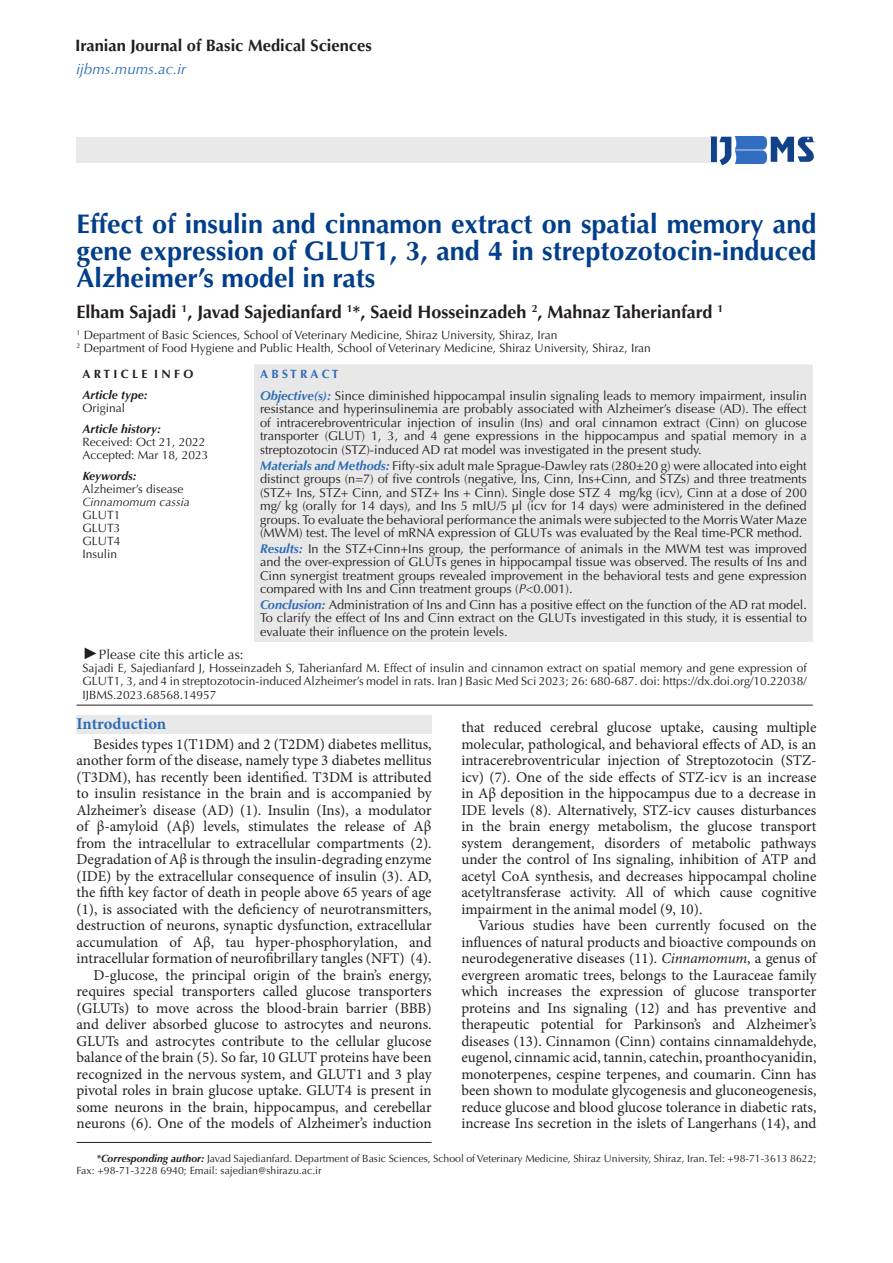
<style>
.page{position:relative;width:893px;height:1263px;background:#fff}
.page>*{position:absolute;margin:0;border:0;box-sizing:border-box;transform-origin:0 0}
.t1{font:700 27px/27px "Optima LT Std";color:#023e8a;text-align:justify}
.t2{font:700 18px "Optima LT Std";color:#231f20}
.t3{font:700 16.5px "Optima LT Std";color:#231f20}
.t4{font:700 16.5px "Minion Pro";letter-spacing:-.005em;color:#2d6cb5}
.t5{font:15px/16.5px "Minion Pro";color:#231f20;text-align:justify}
.t6{font:italic 15px "Optima LT Std";color:#296db6}
.t7{font:13.5px "Optima LT Std";color:#231f20}
.t8{font:12.75px/13.5px "Optima LT Std";color:#231f20;text-align:justify}
.Body_Text{font:12px/13px "Optima LT Std";color:#231f20;text-align:justify}
.t9{font:italic 700 12px "Optima LT Std";color:#231f20}
.Body_Text-2{font:italic 12px "Optima LT Std";color:#231f20}
.t10{font:700 12px "Optima LT Std";color:#231f20}
.t11{font:700 12px "Optima LT Std";color:#2d6cb5}
.t12{font:10.5px/12.6px "Optima LT Std";color:#231f20}
.s1{font-weight:700;font-style:italic;color:#2d6cb5}
.s2{font-style:italic}
.s3{font-family:"Times New Roman";font-style:italic;font-size:16.5px}
.s4{font-weight:700;font-style:italic}
</style>
<div class="page">
<hr style="left:77px;top:1142px;width:355px;height:1px;background:#231f20">
<div style="left:254px;top:364px;width:559px;height:278px;background:#e8e8e8"></div>
<hr style="left:77px;top:705px;width:158px;height:1px;background:#231f20">
<svg style="left:235px;top:705px;width:19px;height:1px"></svg>
<hr style="left:254px;top:705px;width:559px;height:1px;background:#231f20">
<div style="left:77px;top:715px;width:355px;height:19px;background:#e9e9e9"></div>
<img style="left:710px;top:136px;width:106px;height:30px">
<div style="left:77px;top:137px;width:634px;height:26px;background:#e9e9e9"></div>
<p class="t3" style="left:75px;top:36px;width:298px">Iranian Journal of Basic Medical Sciences</p>
<p class="t6" style="left:77px;top:61px;width:111px">ijbms.mums.ac.ir</p>
<p class="t1" style="left:77px;top:211px;width:741px">Effect of insulin and cinnamon extract on spatial memory and gene expression of GLUT1, 3, and 4 in streptozotocin-induced Alzheimer’s model in rats</p>
<p class="t2" style="left:77px;top:301px;width:648px">Elham Sajadi <sup>1</sup>, Javad Sajedianfard <sup>1</sup>*, Saeid Hosseinzadeh <sup>2</sup>, Mahnaz Taherianfard <sup>1</sup></p>
<p class="Body_Text" style="left:77px;top:328px;width:482px"><sup>1</sup> Department of Basic Sciences, School of Veterinary Medicine, Shiraz University, Shiraz, Iran</p>
<p class="Body_Text" style="left:77px;top:342px;width:576px"><sup>2</sup> Department of Food Hygiene and Public Health, School of Veterinary Medicine, Shiraz University, Shiraz, Iran</p>
<p class="t10" style="left:83px;top:367px;width:112px">A R T I C L E I N F O</p>
<p class="t11" style="left:260px;top:367px;width:80px">A B S T R A C T</p>
<p class="t9" style="left:83px;top:388px;width:67px">Article type:</p>
<p class="Body_Text" style="left:83px;top:402px;width:44px">Original</p>
<p class="t8" style="left:260px;top:389px;width:548px"><span class="s1">Objective(s):</span> Since diminished hippocampal insulin signaling leads to memory impairment, insulin resistance and hyperinsulinemia are probably associated with Alzheimer’s disease (AD). The effect of intracerebroventricular injection of insulin (Ins) and oral cinnamon extract (Cinn) on glucose transporter (GLUT) 1, 3, and 4 gene expressions in the hippocampus and spatial memory in a streptozotocin (STZ)-induced AD rat model was investigated in the present study.</p>
<p class="t8" style="left:260px;top:459px;width:548px"><span class="s1">Materials and Methods:</span> Fifty-six adult male Sprague-Dawley rats (280±20 g) were allocated into eight distinct groups (n=7) of five controls (negative, Ins, Cinn, Ins+Cinn, and STZs) and three treatments (STZ+ Ins, STZ+ Cinn, and STZ+ Ins + Cinn). Single dose STZ 4 mg/kg (icv), Cinn at a dose of 200 mg/ kg (orally for 14 days), and Ins 5 mIU/5 µl (icv for 14 days) were administered in the defined groups. To evaluate the behavioral performance the animals were subjected to the Morris Water Maze (MWM) test. The level of mRNA expression of GLUTs was evaluated by the Real time-PCR method.</p>
<p class="t8" style="left:260px;top:542px;width:548px"><span class="s1">Results:</span> In the STZ+Cinn+Ins group, the performance of animals in the MWM test was improved and the over-expression of GLUTs genes in hippocampal tissue was observed. The results of Ins and Cinn synergist treatment groups revealed improvement in the behavioral tests and gene expression compared with Ins and Cinn treatment groups (<span class="s2">P</span>&lt;0.001).</p>
<p class="t8" style="left:260px;top:598px;width:548px"><span class="s1">Conclusion:</span> Administration of Ins and Cinn has a positive effect on the function of the AD rat model.<br>To clarify the effect of Ins and Cinn extract on the GLUTs investigated in this study, it is essential to evaluate their influence on the protein levels.</p>
<p class="t9" style="left:83px;top:422px;width:80px">Article history:</p>
<p class="Body_Text" style="left:83px;top:436px;width:125px">Received: Oct 21, 2022</p>
<p class="Body_Text" style="left:83px;top:449px;width:128px">Accepted: Mar 18, 2023</p>
<p class="t9" style="left:83px;top:469px;width:56px">Keywords:</p>
<p class="Body_Text" style="left:83px;top:483px;width:102px">Alzheimer’s disease</p>
<p class="Body_Text-2" style="left:83px;top:495px;width:109px">Cinnamomum cassia</p>
<p class="Body_Text" style="left:83px;top:509px;width:40px">GLUT1</p>
<p class="Body_Text" style="left:83px;top:522px;width:40px">GLUT3</p>
<p class="Body_Text" style="left:83px;top:535px;width:40px">GLUT4</p>
<p class="Body_Text" style="left:83px;top:548px;width:36px">Insulin</p>
<p class="t7" style="left:83px;top:647px;width:163px"><span class="s3">►</span>Please cite this article as:</p>
<p class="Body_Text" style="left:83px;top:662px;width:726px">Sajadi E, Sajedianfard J, Hosseinzadeh S, Taherianfard M. Effect of insulin and cinnamon extract on spatial memory and gene expression of GLUT1, 3, and 4 in streptozotocin-induced Alzheimer’s model in rats. Iran J Basic Med Sci 2023; 26: 680-687. doi: https://dx.doi.org/10.22038/ IJBMS.2023.68568.14957</p>
<p class="t4" style="left:77px;top:712px;width:91px">Introduction</p>
<p class="t5" style="left:77px;top:736px;width:357px;text-indent:17px">Besides types 1(T1DM) and 2 (T2DM) diabetes mellitus, another form of the disease, namely type 3 diabetes mellitus (T3DM), has recently been identified. T3DM is attributed to insulin resistance in the brain and is accompanied by Alzheimer’s disease (AD) (1). Insulin (Ins), a modulator of β-amyloid (Aβ) levels, stimulates the release of Aβ from the intracellular to extracellular compartments (2).<br>Degradation of Aβ is through the insulin-degrading enzyme (IDE) by the extracellular consequence of insulin (3). AD, the fifth key factor of death in people above 65 years of age (1), is associated with the deficiency of neurotransmitters, destruction of neurons, synaptic dysfunction, extracellular accumulation of Aβ, tau hyper-phosphorylation, and intracellular formation of neurofibrillary tangles (NFT) (4).</p>
<p class="t5" style="left:77px;top:967px;width:357px;text-indent:17px">D-glucose, the principal origin of the brain’s energy, requires special transporters called glucose transporters (GLUTs) to move across the blood-brain barrier (BBB) and deliver absorbed glucose to astrocytes and neurons.<br>GLUTs and astrocytes contribute to the cellular glucose balance of the brain (5). So far, 10 GLUT proteins have been recognized in the nervous system, and GLUT1 and 3 play pivotal roles in brain glucose uptake. GLUT4 is present in some neurons in the brain, hippocampus, and cerebellar neurons (6). One of the models of Alzheimer’s induction</p>
<p class="t5" style="left:461px;top:719px;width:357px">that reduced cerebral glucose uptake, causing multiple molecular, pathological, and behavioral effects of AD, is an intracerebroventricular injection of Streptozotocin (STZ&shy;icv) (7). One of the side effects of STZ-icv is an increase in Aβ deposition in the hippocampus due to a decrease in IDE levels (8). Alternatively, STZ-icv causes disturbances in the brain energy metabolism, the glucose transport system derangement, disorders of metabolic pathways under the control of Ins signaling, inhibition of ATP and acetyl CoA synthesis, and decreases hippocampal choline acetyltransferase activity. All of which cause cognitive impairment in the animal model (9, 10).</p>
<p class="t5" style="left:461px;top:917px;width:357px;text-indent:17px">Various studies have been currently focused on the influences of natural products and bioactive compounds on neurodegenerative diseases (11). <span class="s2">Cinnamomum</span>, a genus of evergreen aromatic trees, belongs to the Lauraceae family which increases the expression of glucose transporter proteins and Ins signaling (12) and has preventive and therapeutic potential for Parkinson’s and Alzheimer’s diseases (13). Cinnamon (Cinn) contains cinnamaldehyde, eugenol, cinnamic acid, tannin, catechin, proanthocyanidin, monoterpenes, cespine terpenes, and coumarin. Cinn has been shown to modulate glycogenesis and gluconeogenesis, reduce glucose and blood glucose tolerance in diabetic rats, increase Ins secretion in the islets of Langerhans (14), and</p>
<p class="t12" style="left:77px;top:1152px;width:741px;text-indent:20px"><span class="s4">*Corresponding author:</span> Javad Sajedianfard. Department of Basic Sciences, School of Veterinary Medicine, Shiraz University, Shiraz, Iran. Tel: +98-71-3613 8622;<br>Fax: +98-71-3228 6940; Email: sajedian@shirazu.ac.ir</p>
</div>
